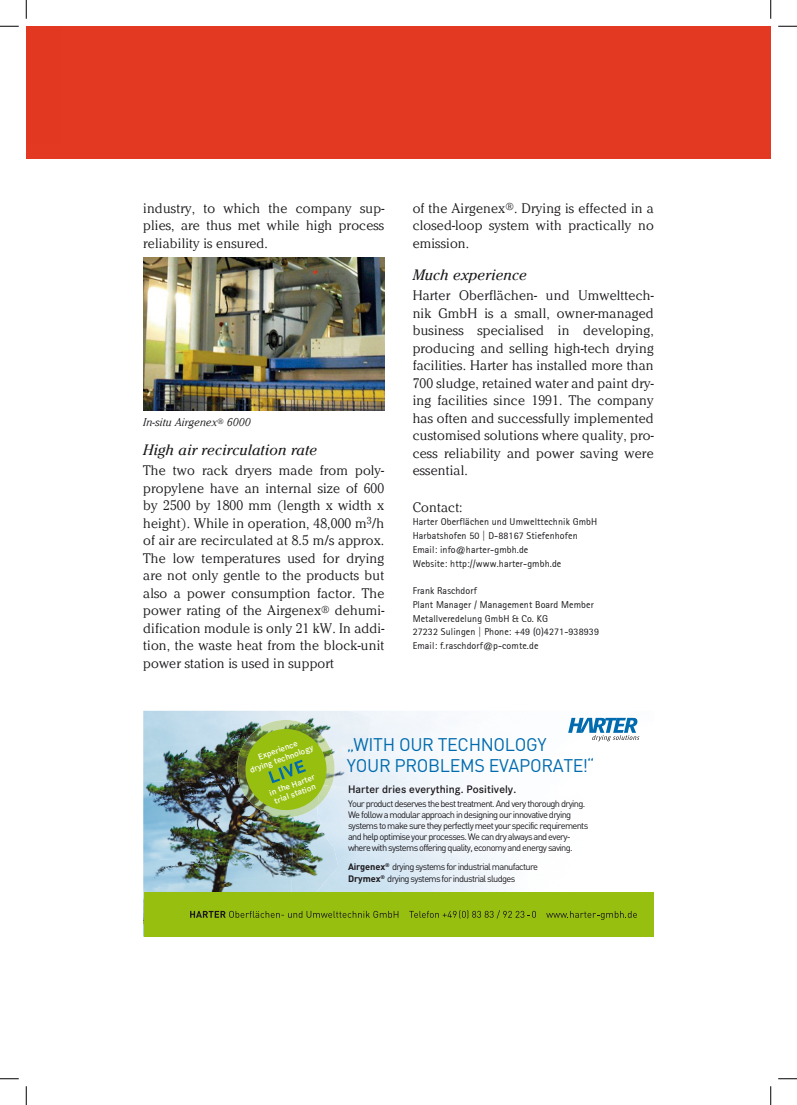
<style>
.page{position:relative;width:797px;height:1105px;background:#fff}
.page>*{position:absolute;margin:0;border:0;box-sizing:border-box;transform-origin:0 0}
.t1{font:18.12px/21.8px "DIN";letter-spacing:-.02em;color:#006bae}
.t2{font:italic 15px "Cheltenham";letter-spacing:.01em;color:#1b181c}
.t3{font:300 13.75px/17.5px "Cheltenham";letter-spacing:.01em;color:#1b181c;text-align:justify}
.t4{font:600 11.38px "Corporate S";letter-spacing:.01em;color:#1b181c}
.t5{font:italic 300 11.25px "Cheltenham";letter-spacing:.01em;color:#1b181c}
.t6{font:10px/13.8px "AT Rotis Sans Serif";letter-spacing:.01em;color:#1b181c}
.t7{font:9.25px/11.1px "DIN";letter-spacing:-.075em;color:#1b181c}
.t8{font:600 8.75px/9.6px "Corporate S";color:#fff;text-align:center}
.s1{font-weight:700}
</style>
<div class="page">
<div style="left:26px;top:26px;width:744px;height:133px;background:#e33922"></div>
<img style="left:143px;top:257px;width:241px;height:153px">
<img style="left:371px;top:711px;width:269px;height:28px">
<img style="left:143px;top:711px;width:114px;height:70px">
<img style="left:257px;top:711px;width:114px;height:39px">
<img style="left:292px;top:749px;width:74px;height:143px">
<img style="left:143px;top:781px;width:151px;height:83px">
<img style="left:143px;top:858px;width:149px;height:79px">
<div style="left:144px;top:892px;width:509px;height:45px;background:#97bf10"></div>
<svg style="left:568px;top:718px;width:71px;height:23px"></svg>
<img style="left:231px;top:720px;width:105px;height:97px">
<img style="left:240px;top:724px;width:92px;height:91px">
<svg style="left:190px;top:910px;width:346px;height:9px"></svg>
<svg style="left:546px;top:911px;width:91px;height:9px"></svg>
<svg style="left:0;top:25px;width:19px;height:2px"></svg>
<svg style="left:778px;top:25px;width:19px;height:2px"></svg>
<svg style="left:0;top:1078px;width:19px;height:1px"></svg>
<svg style="left:778px;top:1078px;width:19px;height:1px"></svg>
<svg style="left:25px;top:0;width:2px;height:19px"></svg>
<svg style="left:25px;top:1086px;width:2px;height:19px"></svg>
<svg style="left:770px;top:0;width:1px;height:19px"></svg>
<svg style="left:770px;top:1086px;width:1px;height:19px"></svg>
<p class="t3" style="left:143px;top:199px;width:242px">industry, to which the company sup&shy;plies, are thus met while high process reliability is ensured.</p>
<p class="t5" style="left:143px;top:416px;width:109px">In-situ Airgenex<sup>®</sup> 6000</p>
<p class="t2" style="left:143px;top:441px;width:176px">High air recirculation rate</p>
<p class="t3" style="left:143px;top:462px;width:242px">The two rack dryers made from poly&shy;propylene have an internal size of 600 by 2500 by 1800 mm (length x width x height). While in operation, 48,000 m<sup>3</sup>/h of air are recirculated at 8.5 m/s approx.<br>The low temperatures used for drying are not only gentle to the products but also a power consumption factor. The power rating of the Airgenex<sup>®</sup> dehumi&shy;dification module is only 21 kW. In addi&shy;tion, the waste heat from the block-unit power station is used in support</p>
<p class="t3" style="left:412px;top:199px;width:242px">of the Airgenex<sup>®</sup>. Drying is effected in a closed-loop system with practically no emission.</p>
<p class="t2" style="left:412px;top:266px;width:116px">Much experience</p>
<p class="t3" style="left:412px;top:287px;width:242px">Harter Oberflächen- und Umwelttech&shy;nik GmbH is a small, owner-managed business specialised in developing, producing and selling high-tech drying facilities. Harter has installed more than 700 sludge, retained water and paint dry&shy;ing facilities since 1991. The company has often and successfully implemented customised solutions where quality, pro&shy;cess reliability and power saving were essential.</p>
<p class="t3" style="left:412px;top:498px;width:52px">Contact:</p>
<p class="t6" style="left:412px;top:515px;width:186px">Harter Oberflächen und Umwelttechnik GmbH Harbatshofen 50 | D-88167 Stiefenhofen Email: info@harter-gmbh.de<br>Website: http://www.harter-gmbh.de</p>
<p class="t6" style="left:412px;top:584px;width:188px">Frank Raschdorf<br>Plant Manager / Management Board Member<br>Metallveredelung GmbH &amp; Co. KG<br>27232 Sulingen | Phone: +49 (0)4271-938939<br>Email: f.raschdorf@p-comte.de</p>
<p class="t8" style="left:245px;top:757px;width:69px;rotate:-20deg">Experience<br>drying technology</p>
<p class="t8" style="left:268px;top:789px;width:49px;line-height:9.1px;text-align:left;rotate:-20deg">in the Harter trial station</p>
<h1 class="t1" style="left:347px;top:733px;width:249px">„WITH OUR TECHNOLOGY<br>YOUR PROBLEMS EVAPORATE!“</h1>
<p class="t4" style="left:348px;top:782px;width:170px">Harter dries everything. Positively.</p>
<p class="t7" style="left:348px;top:797px;width:242px">Your product deserves the best treatment. And very thorough drying.<br>We follow a modular approach in designing our innovative drying systems to make sure they perfectly meet your specific requirements and help optimise your processes. We can dry always and every&shy;where with systems offering quality, economy and energy saving.</p>
<p class="t7" style="left:348px;top:860px;width:192px;line-height:12.4px"><span class="s1">Airgenex</span><sup>®</sup> drying systems for industrial manufacture<br><span class="s1">Drymex</span><sup>®</sup> drying systems for industrial sludges</p>
</div>
